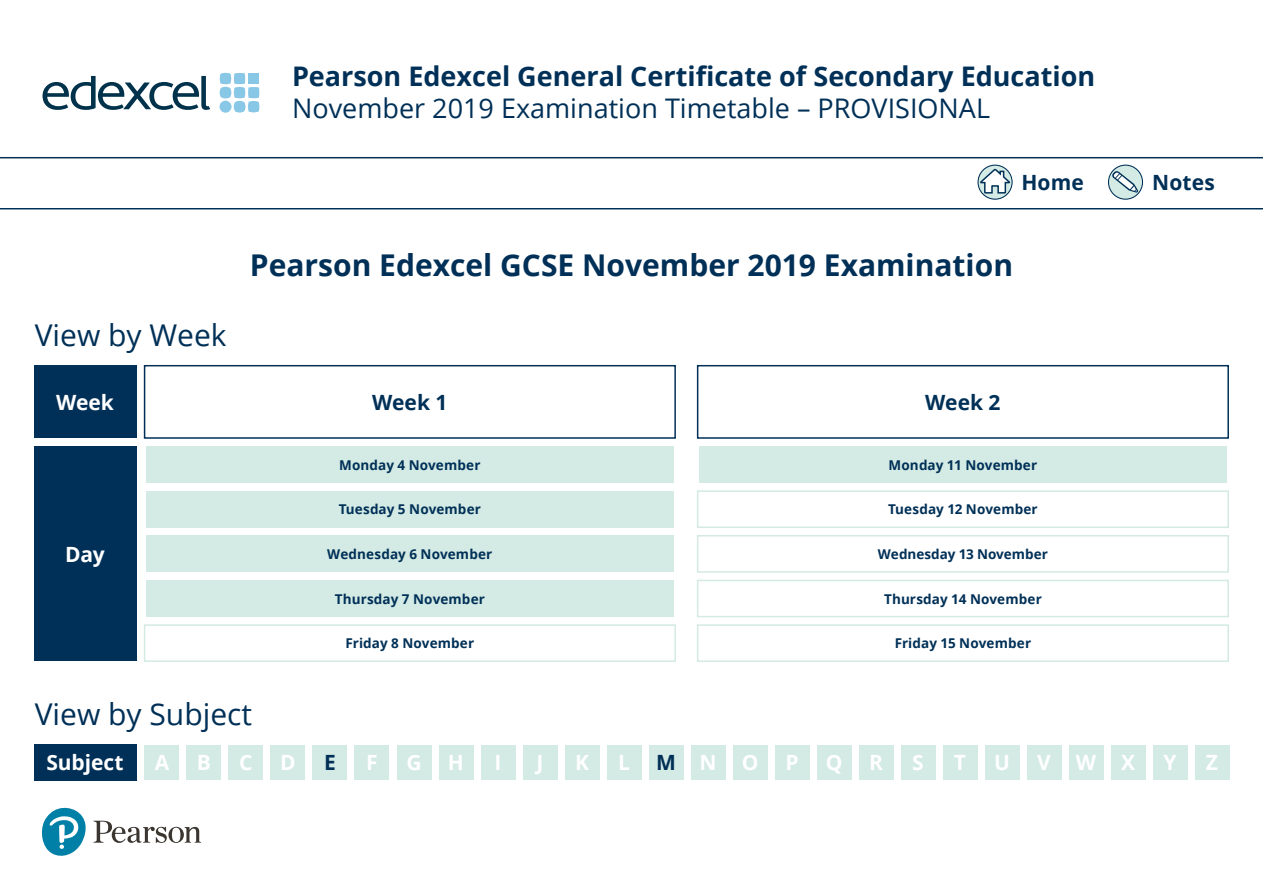
<style>
.page{position:relative;width:1263px;height:893px;background:#fff}
.page>*{position:absolute;margin:0;border:0;box-sizing:border-box;transform-origin:0 0}
.t1{font:700 30px "Open Sans";color:#003057}
.t2{font:30px "Open Sans";color:#003057}
.t3{font:700 27px "Open Sans";color:#003057}
.t4{font:27px "Open Sans";color:#003057}
.t5{font:700 21px "Open Sans";color:#fff}
.t6{font:700 21px "Open Sans";letter-spacing:.005em;color:#003057}
.t7{font:700 13.5px "Open Sans";letter-spacing:.005em;color:#003057}
.s1{color:#003057}
</style>
<div class="page">
<svg style="left:1108px;top:165px;width:34px;height:34px"></svg>
<div style="left:1108px;top:165px;width:35px;height:35px;border:1px solid #003057;border-radius:50%"></div>
<svg style="left:1112px;top:171px;width:26px;height:22px"></svg>
<svg style="left:978px;top:165px;width:34px;height:34px"></svg>
<div style="left:977px;top:165px;width:36px;height:35px;border:1px solid #003057;border-radius:50%"></div>
<svg style="left:979px;top:169px;width:31px;height:25px"></svg>
<hr style="left:0;top:157px;width:1263px;height:1px;background:#003057">
<hr style="left:0;top:208px;width:1263px;height:1px;background:#003057">
<svg style="left:43px;top:76px;width:167px;height:34px"></svg>
<svg style="left:220px;top:73px;width:39px;height:40px"></svg>
<div style="left:248px;top:73px;width:11px;height:11px;background:#89c7e6"></div>
<div style="left:219px;top:101px;width:13px;height:12px;background:#89c7e6;border-radius:50%"></div>
<svg style="left:41px;top:807px;width:160px;height:49px"></svg>
<div style="left:34px;top:366px;width:102px;height:72px;background:#003057"></div>
<div style="left:34px;top:446px;width:102px;height:215px;background:#003057"></div>
<div style="left:146px;top:446px;width:528px;height:37px;background:#d4eae4"></div>
<div style="left:699px;top:446px;width:528px;height:37px;background:#d4eae4"></div>
<div style="left:146px;top:491px;width:528px;height:36px;background:#d4eae4"></div>
<div style="left:697px;top:490px;width:532px;height:38px;border:2px solid #d4eae4"></div>
<div style="left:146px;top:536px;width:528px;height:36px;background:#d4eae4"></div>
<div style="left:697px;top:535px;width:532px;height:38px;border:2px solid #d4eae4"></div>
<div style="left:146px;top:580px;width:528px;height:37px;background:#d4eae4"></div>
<div style="left:697px;top:580px;width:532px;height:37px;border:2px solid #d4eae4"></div>
<div style="left:144px;top:624px;width:532px;height:38px;border:2px solid #d4eae4"></div>
<div style="left:697px;top:624px;width:532px;height:38px;border:2px solid #d4eae4"></div>
<div style="left:144px;top:365px;width:532px;height:74px;border:2px solid #003057"></div>
<div style="left:697px;top:365px;width:532px;height:74px;border:2px solid #003057"></div>
<div style="left:34px;top:744px;width:102px;height:36px;background:#003057"></div>
<div style="left:145px;top:745px;width:34px;height:35px;background:#d4eae4"></div>
<div style="left:271px;top:745px;width:34px;height:35px;background:#d4eae4"></div>
<div style="left:397px;top:745px;width:34px;height:35px;background:#d4eae4"></div>
<div style="left:523px;top:745px;width:34px;height:35px;background:#d4eae4"></div>
<div style="left:649px;top:745px;width:34px;height:35px;background:#d4eae4"></div>
<div style="left:775px;top:745px;width:34px;height:35px;background:#d4eae4"></div>
<div style="left:901px;top:745px;width:34px;height:35px;background:#d4eae4"></div>
<div style="left:1027px;top:745px;width:34px;height:35px;background:#d4eae4"></div>
<div style="left:187px;top:745px;width:34px;height:35px;background:#d4eae4"></div>
<div style="left:313px;top:745px;width:34px;height:35px;background:#d4eae4"></div>
<div style="left:439px;top:745px;width:34px;height:35px;background:#d4eae4"></div>
<div style="left:565px;top:745px;width:34px;height:35px;background:#d4eae4"></div>
<div style="left:691px;top:745px;width:34px;height:35px;background:#d4eae4"></div>
<div style="left:817px;top:745px;width:34px;height:35px;background:#d4eae4"></div>
<div style="left:943px;top:745px;width:34px;height:35px;background:#d4eae4"></div>
<div style="left:1069px;top:745px;width:34px;height:35px;background:#d4eae4"></div>
<div style="left:229px;top:745px;width:34px;height:35px;background:#d4eae4"></div>
<div style="left:355px;top:745px;width:34px;height:35px;background:#d4eae4"></div>
<div style="left:481px;top:745px;width:34px;height:35px;background:#d4eae4"></div>
<div style="left:607px;top:745px;width:34px;height:35px;background:#d4eae4"></div>
<div style="left:733px;top:745px;width:34px;height:35px;background:#d4eae4"></div>
<div style="left:859px;top:745px;width:34px;height:35px;background:#d4eae4"></div>
<div style="left:985px;top:745px;width:34px;height:35px;background:#d4eae4"></div>
<div style="left:1111px;top:745px;width:34px;height:35px;background:#d4eae4"></div>
<div style="left:1153px;top:745px;width:34px;height:35px;background:#d4eae4"></div>
<div style="left:1194px;top:745px;width:35px;height:35px;background:#d4eae4"></div>
<h2 class="t3" style="left:292px;top:57px;width:805px">Pearson Edexcel General Certificate of Secondary Education</h2>
<h2 class="t4" style="left:292px;top:90px;width:699px">November 2019 Examination Timetable – PROVISIONAL</h2>
<h1 class="t2" style="left:35px;top:315px;width:193px">View by Week</h1>
<h3 class="t5" style="left:56px;top:387px;width:59px">Week</h3>
<h3 class="t5" style="left:65px;top:539px;width:41px">Day</h3>
<h3 class="t6" style="left:1021px;top:168px;width:64px">Home</h3>
<h3 class="t6" style="left:1152px;top:168px;width:64px">Notes</h3>
<h1 class="t1" style="left:250px;top:244px;width:765px">Pearson Edexcel GCSE November 2019 Examination</h1>
<h3 class="t6" style="left:372px;top:387px;width:77px">Week 1</h3>
<h3 class="t6" style="left:925px;top:387px;width:77px">Week 2</h3>
<p class="t7" style="left:339px;top:455px;width:143px">Monday 4 November</p>
<p class="t7" style="left:888px;top:455px;width:150px">Monday 11 November</p>
<p class="t7" style="left:339px;top:500px;width:144px">Tuesday 5 November</p>
<p class="t7" style="left:888px;top:500px;width:151px">Tuesday 12 November</p>
<p class="t7" style="left:327px;top:545px;width:167px">Wednesday 6 November</p>
<p class="t7" style="left:878px;top:545px;width:171px">Wednesday 13 November</p>
<p class="t7" style="left:335px;top:589px;width:152px">Thursday 7 November</p>
<p class="t7" style="left:884px;top:589px;width:159px">Thursday 14 November</p>
<p class="t7" style="left:345px;top:634px;width:130px">Friday 8 November</p>
<p class="t7" style="left:895px;top:634px;width:138px">Friday 15 November</p>
<h1 class="t2" style="left:35px;top:693px;width:219px">View by Subject</h1>
<h3 class="t5" style="left:46px;top:748px;width:79px">Subject</h3>
<h3 class="t5" style="left:155px;top:748px;width:16px">A</h3>
<h3 class="t5" style="left:197px;top:748px;width:16px">B</h3>
<h3 class="t5" style="left:239px;top:748px;width:15px">C</h3>
<h3 class="t5" style="left:280px;top:748px;width:17px">D</h3>
<h3 class="t6" style="left:324px;top:748px;width:13px">E</h3>
<h3 class="t5" style="left:366px;top:748px;width:13px">F</h3>
<h3 class="t5" style="left:406px;top:748px;width:17px">G</h3>
<h3 class="t5" style="left:448px;top:748px;width:18px">H</h3>
<h3 class="t5" style="left:494px;top:748px;width:8px">I</h3>
<h3 class="t5" style="left:536px;top:748px;width:8px">J</h3>
<h3 class="t5" style="left:575px;top:748px;width:15px">K</h3>
<h3 class="t5" style="left:618px;top:748px;width:142px">L<span class="s1">M</span>NO</h3>
<h3 class="t5" style="left:785px;top:748px;width:15px">P</h3>
<h3 class="t5" style="left:826px;top:748px;width:18px">Q</h3>
<h3 class="t5" style="left:869px;top:748px;width:15px">R</h3>
<h3 class="t5" style="left:912px;top:748px;width:13px">S</h3>
<h3 class="t5" style="left:954px;top:748px;width:14px">T</h3>
<h3 class="t5" style="left:994px;top:748px;width:17px">U</h3>
<h3 class="t5" style="left:1037px;top:748px;width:99px">VWX</h3>
<h3 class="t5" style="left:1163px;top:748px;width:15px">Y</h3>
<h3 class="t5" style="left:1206px;top:748px;width:14px">Z</h3>
</div>
